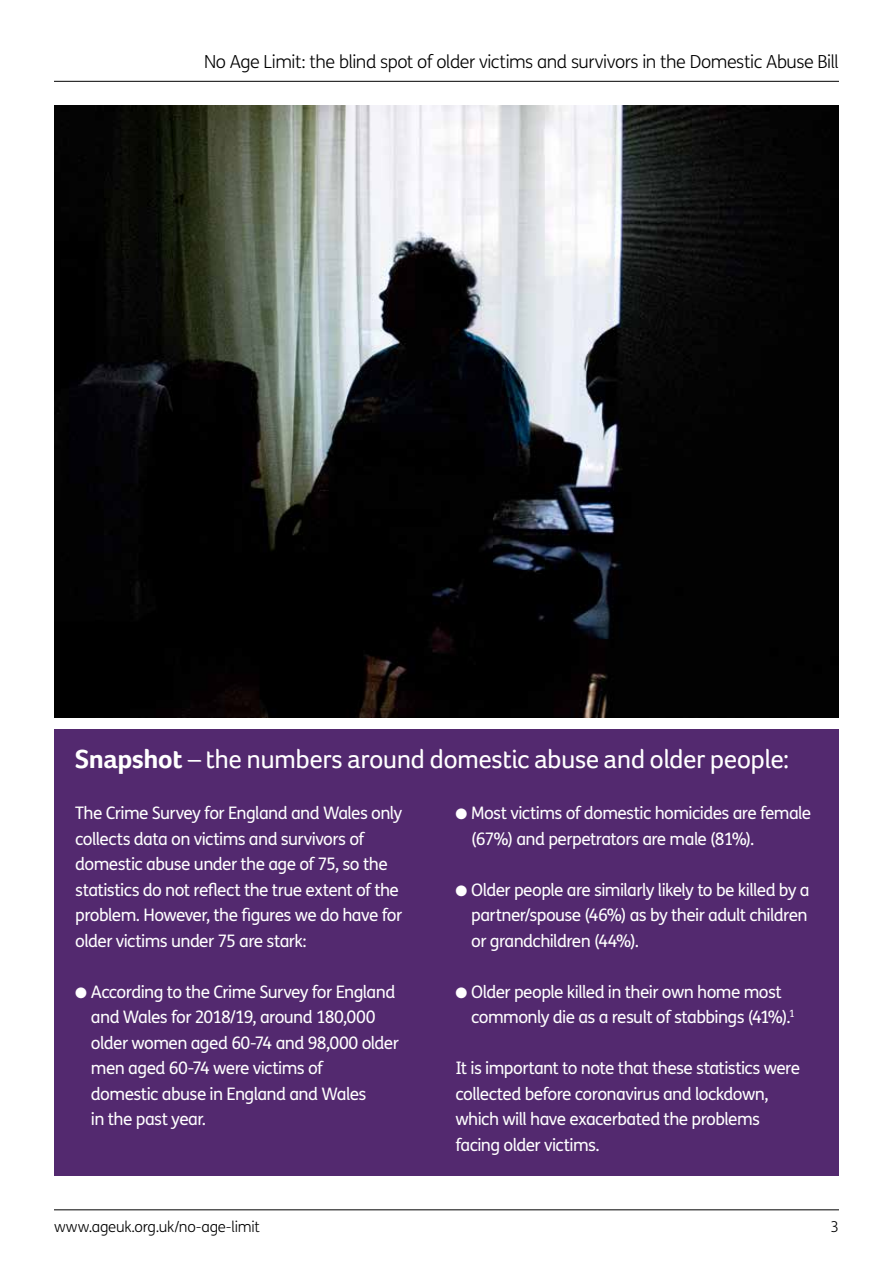
<style>
.page{position:relative;width:893px;height:1263px;background:#fff}
.page>*{position:absolute;margin:0;border:0;box-sizing:border-box;transform-origin:0 0}
.t1{font:27px "Foco Age UK";letter-spacing:-.025em;color:#fff}
.t2{font:300 18px "FS Me";letter-spacing:-.025em;color:#000}
.t3{font:17.25px/25.5px "FS Me";letter-spacing:-.035em;color:#fff}
.t4{font:300 15px "FS Me";letter-spacing:-.02em;color:#000}
.s1{font-weight:700}
</style>
<div class="page">
<hr style="left:54px;top:81px;width:785px;height:1px;background:#000">
<hr style="left:54px;top:1209px;width:785px;height:1px;background:#000">
<img style="left:54px;top:105px;width:785px;height:612px">
<div style="left:54px;top:730px;width:785px;height:446px;background:#53296f"></div>
<p class="t2" style="left:204px;top:49px;width:636px">No Age Limit: the blind spot of older victims and survivors in the Domestic Abuse Bill</p>
<h1 class="t1" style="left:75px;top:743px;width:715px"><span class="s1">Snapshot</span> – the numbers around domestic abuse and older people:</h1>
<p class="t3" style="left:75px;top:800px;width:329px">The Crime Survey for England and Wales only collects data on victims and survivors of domestic abuse under the age of 75, so the statistics do not reflect the true extent of the problem. However, the figures we do have for older victims under 75 are stark:</p>
<p class="t3" style="left:91px;top:978px;width:309px;text-indent:-16px">● According to the Crime Survey for England and Wales for 2018/19, around 180,000 older women aged 60-74 and 98,000 older men aged 60-74 were victims of<br>domestic abuse in England and Wales<br>in the past year.</p>
<p class="t3" style="left:471px;top:800px;width:342px;text-indent:-16px">● Most victims of domestic homicides are female (67%) and perpetrators are male (81%).</p>
<p class="t3" style="left:471px;top:876px;width:340px;text-indent:-16px">● Older people are similarly likely to be killed by a partner/spouse (46%) as by their adult children or grandchildren (44%).</p>
<p class="t3" style="left:471px;top:978px;width:325px;text-indent:-16px">● Older people killed in their own home most commonly die as a result of stabbings (41%).<sup>1</sup></p>
<p class="t3" style="left:455px;top:1055px;width:346px">It is important to note that these statistics were collected before coronavirus and lockdown, which will have exacerbated the problems facing older victims.</p>
<p class="t4" style="left:54px;top:1216px;width:207px">www.ageuk.org.uk/no-age-limit</p>
<p class="t4" style="left:830px;top:1216px;width:10px">3</p>
</div>
